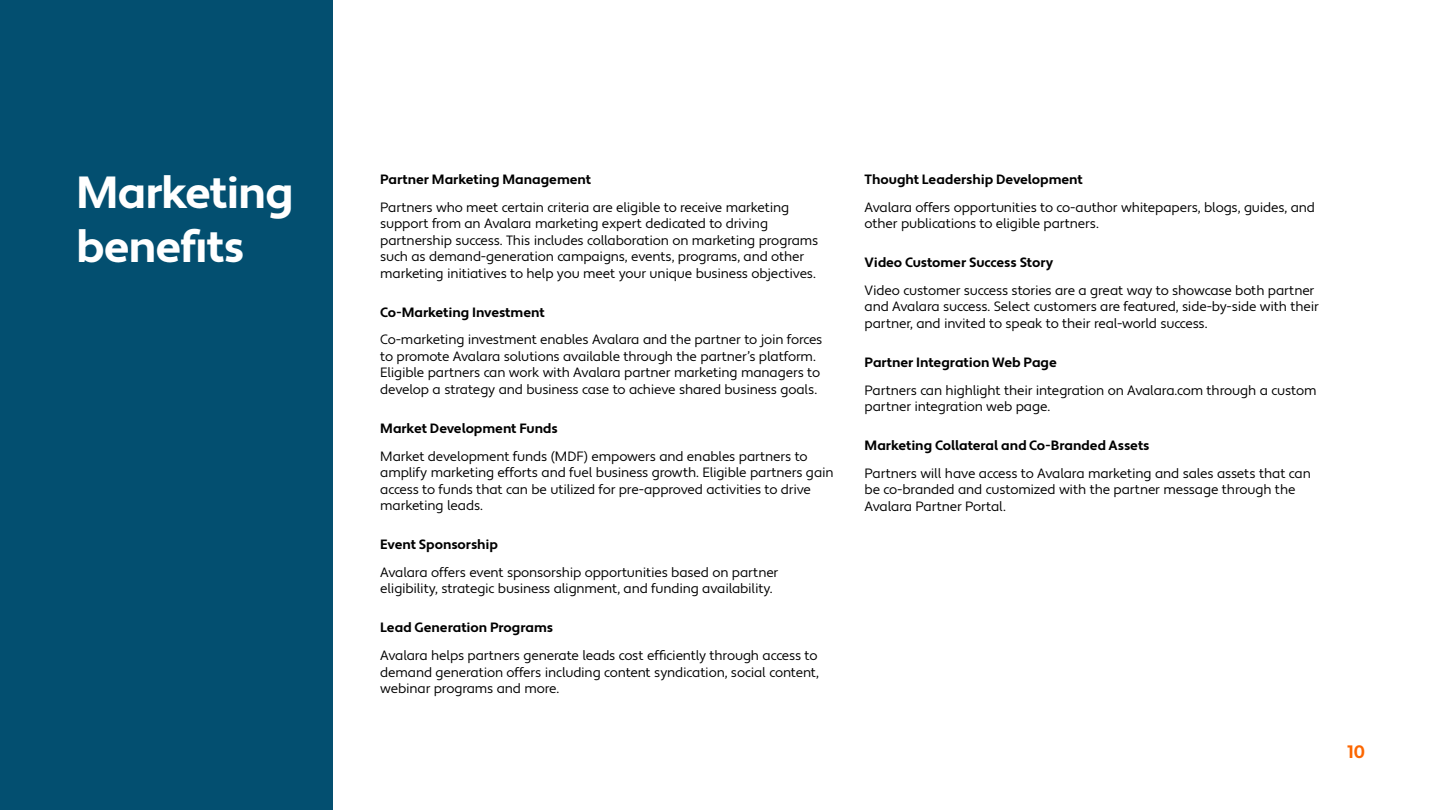
<style>
.page{position:relative;width:1440px;height:810px;background:#fff}
.page>*{position:absolute;margin:0;border:0;box-sizing:border-box;transform-origin:0 0}
.t1{font:700 45px/54px "Apertura";letter-spacing:-.025em;color:#fff}
.t2{font:700 18px "Apertura";color:#fc6600}
.t3{font:13.5px/16.5px "Apertura";letter-spacing:-.015em;color:#000}
.t4{font:700 13.5px "Apertura";letter-spacing:-.005em;color:#000}
</style>
<div class="page">
<div style="left:0;top:0;width:333px;height:810px;background:#034f70"></div>
<h1 class="t1" style="left:76px;top:167px;width:219px">Marketing benefits</h1>
<p class="t4" style="left:380px;top:171px;width:212px">Partner Marketing Management</p>
<p class="t3" style="left:380px;top:199px;width:440px">Partners who meet certain criteria are eligible to receive marketing support from an Avalara marketing expert dedicated to driving partnership success. This includes collaboration on marketing programs such as demand-generation campaigns, events, programs, and other marketing initiatives to help you meet your unique business objectives.</p>
<p class="t4" style="left:380px;top:304px;width:166px">Co-Marketing Investment</p>
<p class="t3" style="left:380px;top:332px;width:444px">Co-marketing investment enables Avalara and the partner to join forces to promote Avalara solutions available through the partner’s platform.<br>Eligible partners can work with Avalara partner marketing managers to develop a strategy and business case to achieve shared business goals.</p>
<p class="t4" style="left:380px;top:420px;width:179px">Market Development Funds</p>
<p class="t3" style="left:380px;top:448px;width:455px">Market development funds (MDF) empowers and enables partners to amplify marketing efforts and fuel business growth. Eligible partners gain access to funds that can be utilized for pre-approved activities to drive marketing leads.</p>
<p class="t4" style="left:380px;top:536px;width:119px">Event Sponsorship</p>
<p class="t3" style="left:380px;top:564px;width:400px">Avalara offers event sponsorship opportunities based on partner eligibility, strategic business alignment, and funding availability.</p>
<p class="t4" style="left:380px;top:620px;width:174px">Lead Generation Programs</p>
<p class="t3" style="left:380px;top:648px;width:440px;text-align:justify">Avalara helps partners generate leads cost efficiently through access to demand generation offers including content syndication, social content, webinar programs and more.</p>
<p class="t4" style="left:865px;top:171px;width:220px">Thought Leadership Development</p>
<p class="t3" style="left:865px;top:199px;width:452px">Avalara offers opportunities to co-author whitepapers, blogs, guides, and other publications to eligible partners.</p>
<p class="t4" style="left:865px;top:254px;width:190px">Video Customer Success Story</p>
<p class="t3" style="left:865px;top:282px;width:456px">Video customer success stories are a great way to showcase both partner and Avalara success. Select customers are featured, side-by-side with their partner, and invited to speak to their real-world success.</p>
<p class="t4" style="left:865px;top:354px;width:194px">Partner Integration Web Page</p>
<p class="t3" style="left:865px;top:382px;width:453px">Partners can highlight their integration on Avalara.com through a custom partner integration web page.</p>
<p class="t4" style="left:865px;top:437px;width:287px">Marketing Collateral and Co-Branded Assets</p>
<p class="t3" style="left:865px;top:465px;width:448px">Partners will have access to Avalara marketing and sales assets that can be co-branded and customized with the partner message through the<br>Avalara Partner Portal.</p>
<h2 class="t2" style="left:1347px;top:740px;width:19px">10</h2>
</div>
